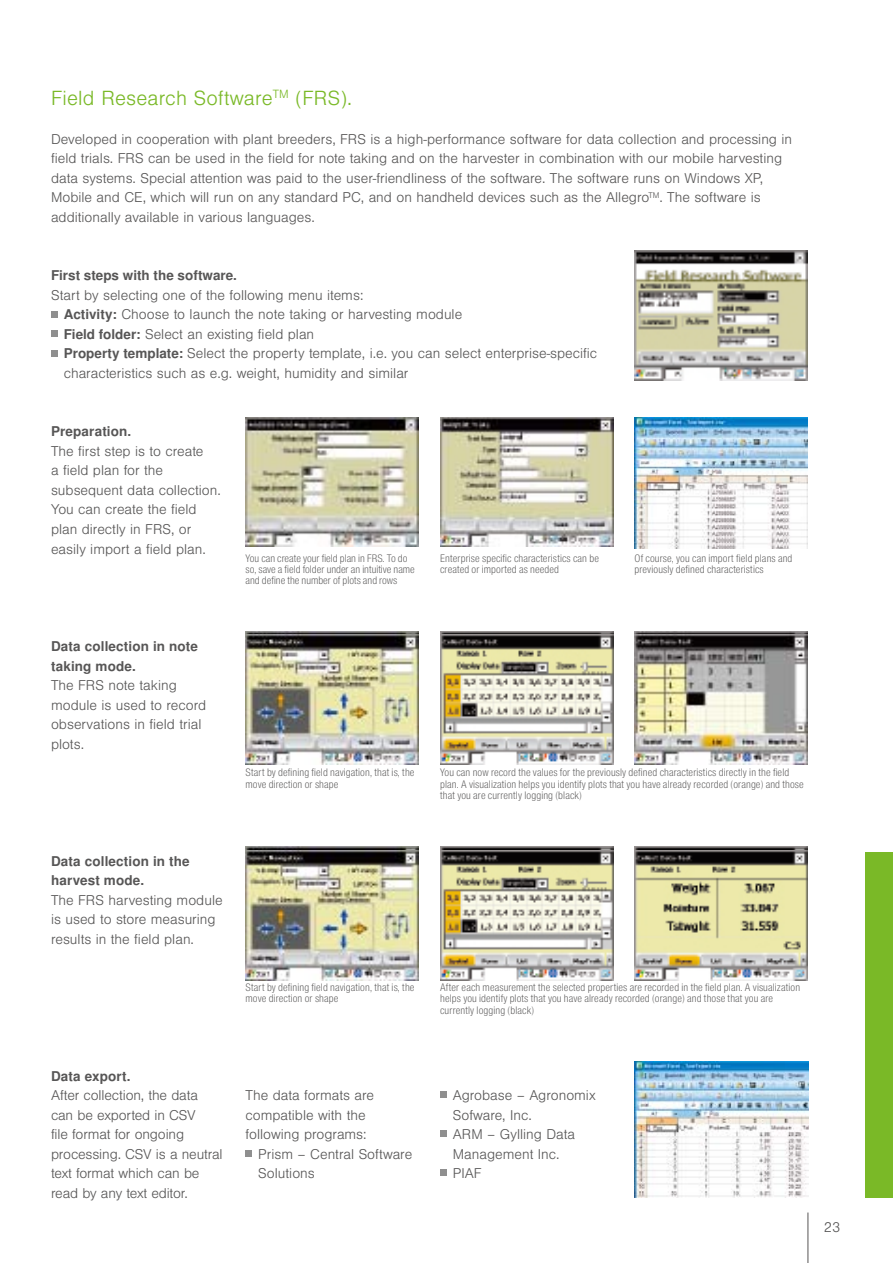
<style>
.page{position:relative;width:893px;height:1263px;background:#fff}
.page>*{position:absolute;margin:0;border:0;box-sizing:border-box;transform-origin:0 0}
.t1{font:300 19.5px "Nimbus San LOT";letter-spacing:.01em;color:#7ab927}
.t2{font:300 13.5px/19.5px "Nimbus San LOT";color:#575656}
.t3{font:700 13.5px/19.5px "Nimbus San LOT";letter-spacing:.01em;color:#575656}
.t4{font:10.5px/11.2px "Nimbus San LOT Lig Con";letter-spacing:.01em;color:#575656}
.s1{font-weight:700}
</style>
<div class="page">
<hr style="left:808px;top:1212px;width:1px;height:51px;background:#575656">
<img style="left:635px;top:1061px;width:173px;height:136px">
<img style="left:635px;top:250px;width:173px;height:130px">
<img style="left:246px;top:417px;width:173px;height:130px">
<img style="left:440px;top:632px;width:173px;height:3px">
<img style="left:246px;top:846px;width:173px;height:5px">
<img style="left:635px;top:632px;width:173px;height:3px">
<img style="left:440px;top:846px;width:173px;height:5px">
<img style="left:635px;top:846px;width:173px;height:5px">
<img style="left:440px;top:417px;width:173px;height:130px">
<img style="left:635px;top:417px;width:173px;height:131px">
<img style="left:246px;top:632px;width:173px;height:3px">
<svg style="left:51px;top:311px;width:6px;height:6px"></svg>
<div style="left:51px;top:330px;width:6px;height:7px;background:#8f8f8f"></div>
<svg style="left:51px;top:350px;width:6px;height:6px"></svg>
<div style="left:246px;top:1150px;width:6px;height:7px;background:#8f8f8f"></div>
<svg style="left:440px;top:1092px;width:6px;height:6px"></svg>
<svg style="left:440px;top:1131px;width:6px;height:6px"></svg>
<svg style="left:440px;top:1170px;width:6px;height:6px"></svg>
<div style="left:866px;top:852px;width:27px;height:345px;background:#7ab927"></div>
<img style="left:440px;top:635px;width:173px;height:130px">
<img style="left:246px;top:851px;width:173px;height:129px">
<img style="left:635px;top:635px;width:173px;height:130px">
<img style="left:440px;top:851px;width:173px;height:129px">
<img style="left:635px;top:851px;width:173px;height:129px">
<img style="left:246px;top:635px;width:173px;height:130px">
<h1 class="t1" style="left:51px;top:86px;width:303px">Field Research Software<sup>TM</sup> (FRS).</h1>
<p class="t2" style="left:51px;top:129px;width:743px">Developed in cooperation with plant breeders, FRS is a high-performance software for data collection and processing in field trials. FRS can be used in the field for note taking and on the harvester in combination with our mobile harvesting data systems. Special attention was paid to the user-friendliness of the software. The software runs on Windows XP, Mobile and CE, which will run on any standard PC, and on handheld devices such as the Allegro<sup>TM</sup>. The software is additionally available in various languages.</p>
<p class="t3" style="left:51px;top:266px;width:188px">First steps with the software.</p>
<p class="t2" style="left:64px;top:286px;width:535px;text-indent:-13px">Start by selecting one of the following menu items:<br><span class="s1">Activity:</span> Choose to launch the note taking or harvesting module<br><span class="s1">Field folder:</span> Select an existing field plan<br><span class="s1">Property template:</span> Select the property template, i.e. you can select enterprise-specific characteristics such as e.g. weight, humidity and similar</p>
<p class="t3" style="left:51px;top:422px;width:82px">Preparation.</p>
<p class="t2" style="left:51px;top:442px;width:171px">The first step is to create<br>a field plan for the subsequent data collection.<br>You can create the field plan directly in FRS, or easily import a field plan.</p>
<p class="t4" style="left:246px;top:552px;width:171px">You can create your field plan in FRS. To do so, save a field folder under an intuitive name and define the number of plots and rows</p>
<p class="t4" style="left:440px;top:552px;width:160px">Enterprise specific characteristics can be created or imported as needed</p>
<p class="t4" style="left:635px;top:552px;width:159px">Of course, you can import field plans and previously defined characteristics</p>
<p class="t3" style="left:51px;top:637px;width:148px">Data collection in note taking mode.</p>
<p class="t2" style="left:51px;top:676px;width:157px">The FRS note taking module is used to record observations in field trial plots.</p>
<p class="t4" style="left:246px;top:767px;width:170px">Start by defining field navigation, that is, the move direction or shape</p>
<p class="t3" style="left:51px;top:852px;width:140px">Data collection in the harvest mode.</p>
<p class="t2" style="left:51px;top:891px;width:173px">The FRS harvesting module is used to store measuring results in the field plan.</p>
<p class="t4" style="left:246px;top:982px;width:170px">Start by defining field navigation, that is, the move direction or shape</p>
<p class="t3" style="left:51px;top:1066px;width:81px">Data export.</p>
<p class="t2" style="left:51px;top:1086px;width:173px">After collection, the data can be exported in CSV<br>file format for ongoing processing. CSV is a neutral text format which can be read by any text editor.</p>
<p class="t2" style="left:246px;top:1086px;width:130px">The data formats are</p>
<p class="t2" style="left:246px;top:1105px;width:122px">compatible with the</p>
<p class="t2" style="left:246px;top:1125px;width:123px">following programs:</p>
<p class="t2" style="left:258px;top:1144px;width:155px">Prism – Central Software</p>
<p class="t2" style="left:258px;top:1164px;width:58px">Solutions</p>
<p class="t4" style="left:440px;top:767px;width:365px">You can now record the values for the previously defined characteristics directly in the field plan. A visualization helps you identify plots that you have already recorded (orange) and those that you are currently logging (black)</p>
<p class="t4" style="left:440px;top:982px;width:361px">After each measurement the selected properties are recorded in the field plan. A visualization helps you identify plots that you have already recorded (orange) and those that you are currently logging (black)</p>
<p class="t2" style="left:453px;top:1086px;width:144px">Agrobase – Agronomix<br>Sofware, Inc.<br>ARM – Gylling Data<br>Management Inc.<br>PIAF</p>
<p class="t2" style="left:824px;top:1218px;width:18px">23</p>
</div>
